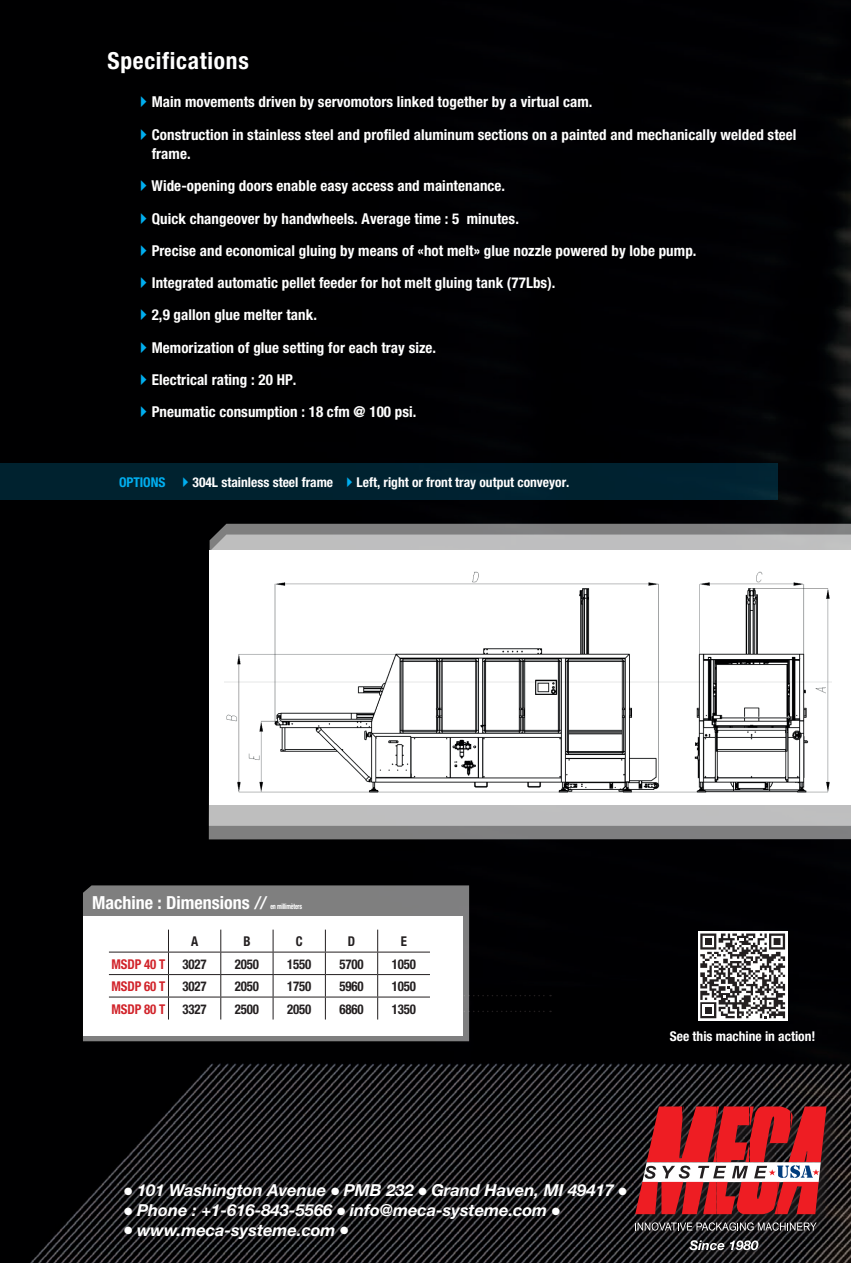
<style>
.page{position:relative;width:851px;height:1263px;background:#fff}
.page>*{position:absolute;margin:0;border:0;box-sizing:border-box;transform-origin:0 0}
.t1{font:700 condensed 23.55px "Helvetica Neue";letter-spacing:.03em;color:#fff}
.t2{font:700 condensed 18px "Helvetica Neue";color:#fff}
.t3{font:italic 700 16.5px "Helvetica Neue";color:#fff}
.t4{font:700 condensed 15px/32.2px "Helvetica Neue";letter-spacing:.005em;color:#fff}
.t5{font:700 condensed 13.5px "Helvetica Neue";color:#fff}
.t6{font:700 condensed 13.5px "Helvetica Neue";letter-spacing:-.01em;color:#231f20;scale:.95 1}
.t7{font:700 condensed 13.5px "Helvetica Neue";letter-spacing:-.01em;color:#d1232a;scale:.95 1}
.t8{font:700 condensed 13.5px "Helvetica Neue";letter-spacing:-.005em;color:#00aeef}
.t9{font:700 condensed 7.5px "Helvetica Neue";letter-spacing:-.03em;color:#fff;scale:.8 1}
.s1{font-family:"Sabon";font-style:italic;font-stretch:normal}
</style>
<div class="page">
<img style="left:0;top:0;width:850px;height:1263px">
<div style="left:0;top:463px;width:777px;height:37px;background:#00222f"></div>
<div style="left:631px;top:1103px;width:211px;height:160px;background:#231f20;opacity:.75"></div>
<svg style="left:635px;top:1106px;width:191px;height:108px;background:#b43a3e"></svg>
<svg style="left:635px;top:1222px;width:181px;height:8px"></svg>
<svg style="left:689px;top:1240px;width:69px;height:10px"></svg>
<div style="left:209px;top:826px;width:641px;height:13px;background:#7f7f80"></div>
<svg style="left:209px;top:524px;width:641px;height:302px;background:#b0b0b1"></svg>
<div style="left:209px;top:550px;width:641px;height:254px;background:#fff"></div>
<img style="left:225px;top:571px;width:606px;height:222px">
<svg style="left:698px;top:931px;width:89px;height:89px"></svg>
<svg style="left:700px;top:933px;width:85px;height:85px"></svg>
<svg style="left:83px;top:885px;width:386px;height:156px"></svg>
<hr style="left:109px;top:952px;width:59px;height:1px;background:#231f20">
<hr style="left:109px;top:974px;width:59px;height:1px;background:#231f20">
<hr style="left:109px;top:997px;width:59px;height:1px;background:#231f20">
<svg style="left:168px;top:930px;width:383px;height:89px"></svg>
<svg style="left:141px;top:96px;width:5px;height:11px"></svg>
<svg style="left:141px;top:129px;width:5px;height:11px"></svg>
<svg style="left:141px;top:180px;width:5px;height:11px"></svg>
<svg style="left:141px;top:213px;width:5px;height:11px"></svg>
<svg style="left:141px;top:245px;width:5px;height:11px"></svg>
<svg style="left:141px;top:277px;width:5px;height:11px"></svg>
<svg style="left:141px;top:309px;width:5px;height:11px"></svg>
<svg style="left:141px;top:342px;width:5px;height:11px"></svg>
<svg style="left:141px;top:374px;width:5px;height:11px"></svg>
<svg style="left:141px;top:406px;width:5px;height:11px"></svg>
<h1 class="t1" style="left:107px;top:47px;width:143px">Specifications</h1>
<p class="t4" style="left:152px;top:86px;width:646px">Main movements driven by servomotors linked together by a virtual cam.<br>Construction in stainless steel and profiled aluminum sections on a painted and mechanically welded steel</p>
<p class="t4" style="left:151px;top:137px;width:546px">frame.<br>Wide-opening doors enable easy access and maintenance.<br>Quick changeover by handwheels. Average time : 5 minutes.<br>Precise and economical gluing by means of «hot melt» glue nozzle powered by lobe pump.<br>Integrated automatic pellet feeder for hot melt gluing tank (77Lbs).<br>2,9 gallon glue melter tank.<br>Memorization of glue setting for each tray size.<br>Electrical rating : 20 HP.<br>Pneumatic consumption : 18 cfm @ 100 psi.</p>
<p class="t8" style="left:119px;top:474px;width:48px">OPTIONS</p>
<p class="t5" style="left:192px;top:474px;width:142px">304L stainless steel frame</p>
<p class="t5" style="left:356px;top:474px;width:214px">Left, right or front tray output conveyor.</p>
<p class="t2" style="left:92px;top:891px;width:175px">Machine : Dimensions <span class="s1">//</span></p>
<p class="t9" style="left:270px;top:901px;width:41px">en millimèters</p>
<p class="t6" style="left:191px;top:933px;width:9px">A</p>
<p class="t6" style="left:243px;top:933px;width:9px">B</p>
<p class="t6" style="left:296px;top:933px;width:9px">C</p>
<p class="t6" style="left:348px;top:933px;width:9px">D</p>
<p class="t6" style="left:400px;top:933px;width:8px">E</p>
<p class="t7" style="left:112px;top:955px;width:58px">MSDP 40 T</p>
<p class="t6" style="left:182px;top:955px;width:27px">3027</p>
<p class="t6" style="left:235px;top:955px;width:27px">2050</p>
<p class="t6" style="left:287px;top:955px;width:27px">1550</p>
<p class="t6" style="left:339px;top:955px;width:27px">5700</p>
<p class="t6" style="left:391px;top:955px;width:27px">1050</p>
<p class="t7" style="left:112px;top:978px;width:58px">MSDP 60 T</p>
<p class="t6" style="left:182px;top:978px;width:27px">3027</p>
<p class="t6" style="left:235px;top:978px;width:27px">2050</p>
<p class="t6" style="left:287px;top:978px;width:27px">1750</p>
<p class="t6" style="left:339px;top:978px;width:27px">5960</p>
<p class="t6" style="left:391px;top:978px;width:27px">1050</p>
<p class="t7" style="left:112px;top:1001px;width:58px">MSDP 80 T</p>
<p class="t6" style="left:182px;top:1000px;width:27px">3327</p>
<p class="t6" style="left:235px;top:1000px;width:27px">2500</p>
<p class="t6" style="left:287px;top:1000px;width:27px">2050</p>
<p class="t6" style="left:339px;top:1000px;width:27px">6860</p>
<p class="t6" style="left:391px;top:1000px;width:27px">1350</p>
<p class="t5" style="left:669px;top:1028px;width:147px">See this machine in action!</p>
<p class="t3" style="left:124px;top:1180px;width:504px">● 101 Washington Avenue ● PMB 232 ● Grand Haven, MI 49417 ●</p>
<p class="t3" style="left:124px;top:1200px;width:437px">● Phone : +1-616-843-5566 ● info@meca-systeme.com ●</p>
<p class="t3" style="left:124px;top:1220px;width:226px">● www.meca-systeme.com ●</p>
</div>
